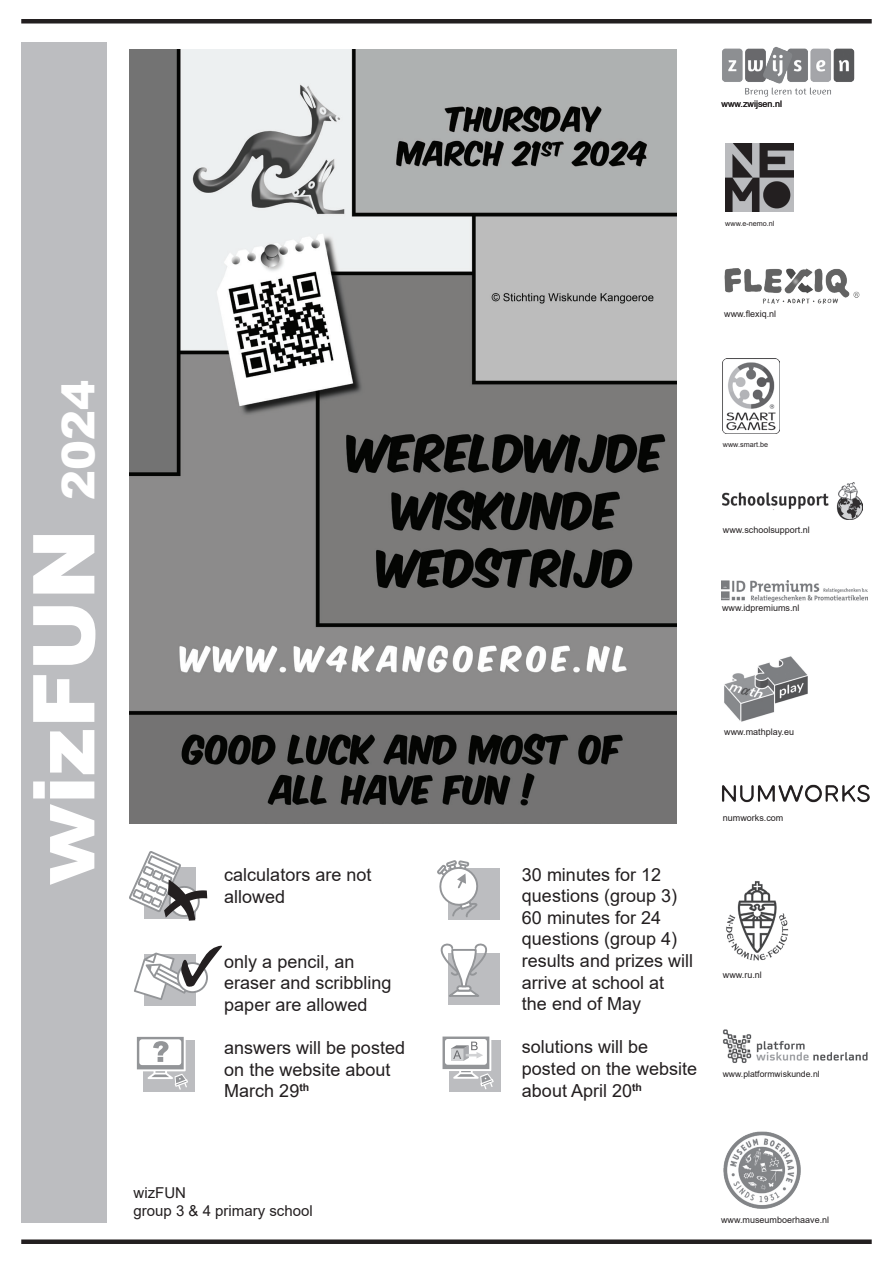
<style>
.page{position:relative;width:893px;height:1263px;background:#fff}
.page>*{position:absolute;margin:0;border:0;box-sizing:border-box;transform-origin:0 0}
.t1{font:900 85.5px "Arial";color:#fff}
.t2{font:18px/21.6px "Arial";color:#231f20}
.t3{font:15px/18px "Arial";color:#231f20}
.t4{font:9px "Arial";color:#231f20}
.t5{font:8.7px "Arial";color:#231f20}
.t6{font:7.2px "Arial";color:#231f20}
.s1{font-size:45px}
</style>
<div class="page">
<div style="left:21px;top:43px;width:85px;height:1179px;background:#bcbdc0"></div>
<div style="left:21px;top:19px;width:851px;height:5px;background:#231f20"></div>
<div style="left:21px;top:1239px;width:851px;height:5px;background:#231f20"></div>
<img style="left:129px;top:50px;width:547px;height:773px">
<div style="left:143px;top:1040px;width:52px;height:52px;background:#bcbdc0"></div>
<svg style="left:136px;top:1036px;width:52px;height:54px"></svg>
<div style="left:449px;top:1040px;width:51px;height:51px;background:#bcbdc0"></div>
<div style="left:449px;top:953px;width:51px;height:52px;background:#bcbdc0"></div>
<svg style="left:440px;top:943px;width:47px;height:55px"></svg>
<svg style="left:129px;top:851px;width:78px;height:70px"></svg>
<div style="left:448px;top:868px;width:51px;height:51px;background:#bcbdc0"></div>
<svg style="left:437px;top:860px;width:41px;height:57px"></svg>
<div style="left:144px;top:954px;width:52px;height:52px;background:#bcbdc0"></div>
<svg style="left:134px;top:945px;width:88px;height:55px"></svg>
<svg style="left:442px;top:1036px;width:52px;height:53px"></svg>
<img style="left:722px;top:47px;width:133px;height:50px">
<img style="left:726px;top:144px;width:68px;height:68px">
<img style="left:722px;top:359px;width:58px;height:74px">
<img style="left:722px;top:581px;width:145px;height:20px">
<img style="left:722px;top:482px;width:140px;height:37px">
<img style="left:726px;top:881px;width:63px;height:80px">
<img style="left:723px;top:1131px;width:78px;height:78px">
<img style="left:722px;top:1029px;width:146px;height:34px">
<img style="left:724px;top:656px;width:84px;height:66px">
<img style="left:724px;top:268px;width:136px;height:36px">
<img style="left:722px;top:784px;width:148px;height:19px">
<h1 class="t1" style="left:2px;top:885px;width:506px;rotate:-90deg">wizFUN <span class="s1">2024</span></h1>
<p class="t2" style="left:224px;top:864px;width:149px">calculators are not allowed</p>
<p class="t2" style="left:224px;top:950px;width:169px">only a pencil, an eraser and scribbling paper are allowed</p>
<p class="t2" style="left:224px;top:1037px;width:182px">answers will be posted on the website about<br>March 29<sup>th</sup></p>
<p class="t3" style="left:134px;top:1184px;width:181px">wizFUN<br>group 3 &amp; 4 primary school</p>
<p class="t4" style="left:722px;top:97px;width:62px">www.zwijsen.nl</p>
<p class="t6" style="left:725px;top:218px;width:51px">www.e-nemo.nl</p>
<p class="t4" style="left:724px;top:307px;width:54px">www.flexiq.nl</p>
<p class="t6" style="left:723px;top:440px;width:47px">www.smart.be</p>
<p class="t4" style="left:723px;top:523px;width:89px">www.schoolsupport.nl</p>
<p class="t4" style="left:722px;top:602px;width:79px">www.idpremiums.nl</p>
<p class="t4" style="left:724px;top:725px;width:71px">www.mathplay.eu</p>
<p class="t2" style="left:522px;top:863px;width:173px">30 minutes for 12 questions (group 3)<br>60 minutes for 24 questions (group 4) results and prizes will arrive at school at the end of May</p>
<p class="t2" style="left:522px;top:1036px;width:177px">solutions will be posted on the website about April 20<sup>th</sup></p>
<p class="t4" style="left:723px;top:812px;width:62px">numworks.com</p>
<p class="t4" style="left:723px;top:968px;width:41px">www.ru.nl</p>
<p class="t5" style="left:723px;top:1068px;width:99px">www.platformwiskunde.nl</p>
<p class="t4" style="left:721px;top:1213px;width:110px">www.museumboerhaave.nl</p>
</div>
